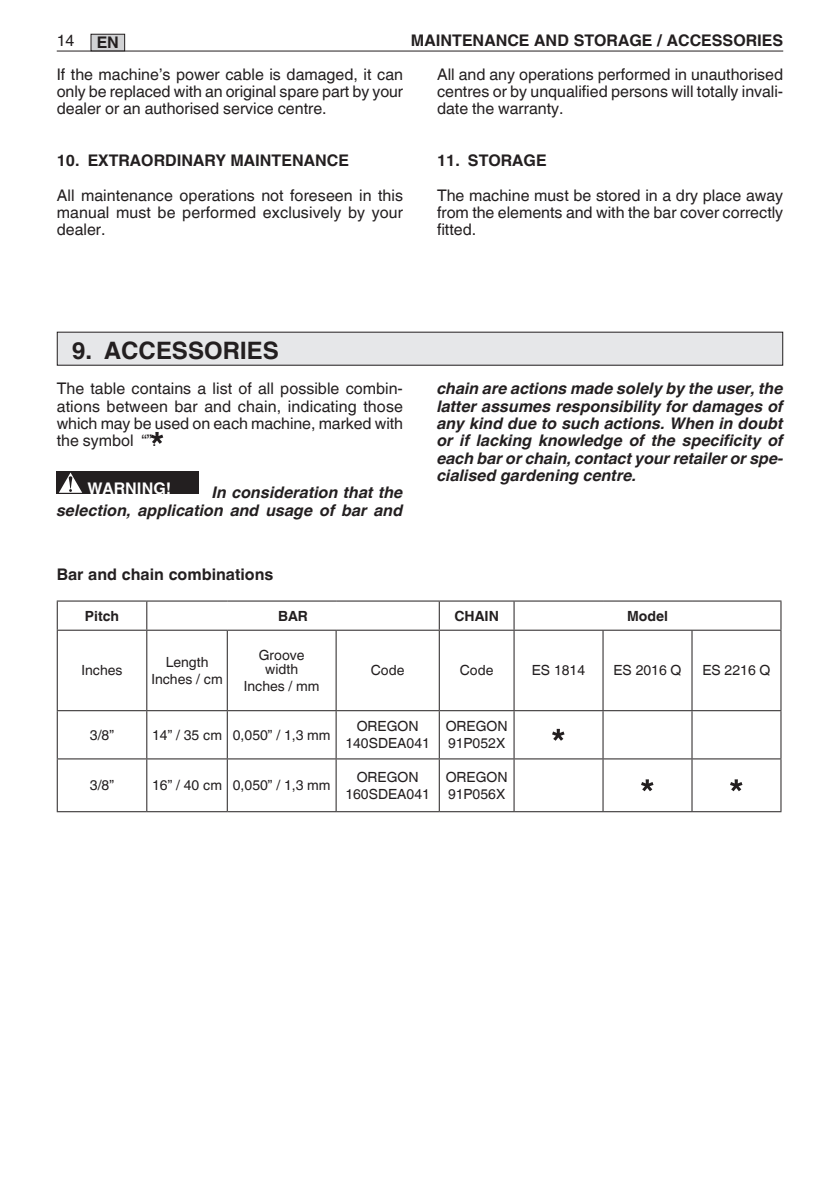
<style>
.page{position:relative;width:840px;height:1191px;background:#fff}
.page>*{position:absolute;margin:0;border:0;box-sizing:border-box;transform-origin:0 0}
.Normale{font:700 24px "Helvetica World";color:#231f20}
.Normale-2{font:16px/17.4px "Helvetica World";color:#231f20;text-align:justify}
.t1{font:italic 700 16px/17.2px "Helvetica World";color:#231f20;text-align:right}
.Normale-3{font:700 16px "Helvetica World";color:#231f20}
.Normale-4{font:700 16px "Helvetica World";color:#fff}
.Normale-5{font:14px "Helvetica World";color:#231f20}
.Normale-6{font:700 14px "Helvetica World";color:#231f20}
</style>
<div class="page">
<hr style="left:57px;top:51px;width:725px;height:1px;background:#231f20">
<div style="left:91px;top:34px;width:34px;height:17px;background:#d1d2d4"></div>
<div style="left:91px;top:34px;width:34px;height:17px;border:1px solid #231f20"></div>
<div style="left:85px;top:471px;width:113px;height:23px;background:#231f20"></div>
<div style="left:57px;top:471px;width:28px;height:23px;background:#231f20"></div>
<svg style="left:59px;top:472px;width:23px;height:21px"></svg>
<svg style="left:151px;top:432px;width:12px;height:12px"></svg>
<div style="left:57px;top:332px;width:725px;height:33px;background:#e6e7e9"></div>
<svg style="left:58px;top:601px;width:722px;height:210px"></svg>
<hr style="left:57px;top:600px;width:90px;height:1px;background:#231f20">
<svg style="left:57px;top:601px;width:1px;height:28px"></svg>
<hr style="left:147px;top:600px;width:80px;height:1px;background:#231f20">
<svg style="left:146px;top:601px;width:1px;height:28px"></svg>
<hr style="left:227px;top:600px;width:109px;height:1px;background:#231f20">
<hr style="left:336px;top:600px;width:103px;height:1px;background:#231f20">
<hr style="left:439px;top:600px;width:74px;height:1px;background:#231f20">
<svg style="left:438px;top:601px;width:1px;height:28px"></svg>
<hr style="left:513px;top:600px;width:89px;height:1px;background:#231f20">
<svg style="left:513px;top:601px;width:1px;height:28px"></svg>
<hr style="left:602px;top:600px;width:89px;height:1px;background:#231f20">
<hr style="left:691px;top:600px;width:90px;height:1px;background:#231f20">
<svg style="left:780px;top:601px;width:1px;height:28px"></svg>
<hr style="left:57px;top:629px;width:90px;height:1px;background:#231f20">
<hr style="left:57px;top:630px;width:1px;height:80px;background:#231f20">
<hr style="left:147px;top:629px;width:80px;height:1px;background:#231f20">
<hr style="left:146px;top:630px;width:1px;height:80px;background:#231f20">
<hr style="left:227px;top:629px;width:109px;height:1px;background:#231f20">
<hr style="left:227px;top:630px;width:1px;height:80px;background:#231f20">
<hr style="left:336px;top:629px;width:103px;height:1px;background:#231f20">
<hr style="left:335px;top:630px;width:1px;height:80px;background:#231f20">
<hr style="left:439px;top:629px;width:74px;height:1px;background:#231f20">
<hr style="left:438px;top:630px;width:1px;height:80px;background:#231f20">
<hr style="left:513px;top:629px;width:89px;height:1px;background:#231f20">
<hr style="left:513px;top:630px;width:1px;height:80px;background:#231f20">
<hr style="left:602px;top:629px;width:89px;height:1px;background:#231f20">
<hr style="left:602px;top:630px;width:1px;height:80px;background:#231f20">
<hr style="left:691px;top:629px;width:90px;height:1px;background:#231f20">
<hr style="left:691px;top:630px;width:1px;height:80px;background:#231f20">
<hr style="left:780px;top:630px;width:1px;height:80px;background:#231f20">
<hr style="left:57px;top:710px;width:90px;height:1px;background:#231f20">
<hr style="left:57px;top:711px;width:1px;height:47px;background:#231f20">
<hr style="left:147px;top:710px;width:80px;height:1px;background:#231f20">
<hr style="left:146px;top:711px;width:1px;height:47px;background:#231f20">
<hr style="left:227px;top:710px;width:109px;height:1px;background:#231f20">
<hr style="left:227px;top:711px;width:1px;height:47px;background:#231f20">
<hr style="left:336px;top:710px;width:103px;height:1px;background:#231f20">
<hr style="left:335px;top:711px;width:1px;height:47px;background:#231f20">
<hr style="left:439px;top:710px;width:74px;height:1px;background:#231f20">
<hr style="left:438px;top:711px;width:1px;height:47px;background:#231f20">
<hr style="left:513px;top:710px;width:89px;height:1px;background:#231f20">
<hr style="left:513px;top:711px;width:1px;height:47px;background:#231f20">
<hr style="left:602px;top:710px;width:89px;height:1px;background:#231f20">
<hr style="left:602px;top:711px;width:1px;height:47px;background:#231f20">
<hr style="left:691px;top:710px;width:90px;height:1px;background:#231f20">
<hr style="left:691px;top:711px;width:1px;height:47px;background:#231f20">
<hr style="left:780px;top:711px;width:1px;height:47px;background:#231f20">
<hr style="left:57px;top:758px;width:90px;height:1px;background:#231f20">
<hr style="left:57px;top:759px;width:1px;height:52px;background:#231f20">
<hr style="left:147px;top:758px;width:80px;height:1px;background:#231f20">
<hr style="left:146px;top:759px;width:1px;height:52px;background:#231f20">
<hr style="left:227px;top:758px;width:109px;height:1px;background:#231f20">
<hr style="left:227px;top:759px;width:1px;height:52px;background:#231f20">
<hr style="left:336px;top:758px;width:103px;height:1px;background:#231f20">
<hr style="left:335px;top:759px;width:1px;height:52px;background:#231f20">
<hr style="left:439px;top:758px;width:74px;height:1px;background:#231f20">
<hr style="left:438px;top:759px;width:1px;height:52px;background:#231f20">
<hr style="left:513px;top:758px;width:89px;height:1px;background:#231f20">
<hr style="left:513px;top:759px;width:1px;height:52px;background:#231f20">
<hr style="left:602px;top:758px;width:89px;height:1px;background:#231f20">
<hr style="left:602px;top:759px;width:1px;height:52px;background:#231f20">
<hr style="left:691px;top:758px;width:90px;height:1px;background:#231f20">
<hr style="left:691px;top:759px;width:1px;height:52px;background:#231f20">
<hr style="left:780px;top:759px;width:1px;height:52px;background:#231f20">
<hr style="left:57px;top:811px;width:90px;height:1px;background:#231f20">
<hr style="left:147px;top:811px;width:80px;height:1px;background:#231f20">
<hr style="left:227px;top:811px;width:109px;height:1px;background:#231f20">
<hr style="left:336px;top:811px;width:103px;height:1px;background:#231f20">
<hr style="left:439px;top:811px;width:74px;height:1px;background:#231f20">
<hr style="left:513px;top:811px;width:89px;height:1px;background:#231f20">
<hr style="left:602px;top:811px;width:89px;height:1px;background:#231f20">
<hr style="left:691px;top:811px;width:90px;height:1px;background:#231f20">
<svg style="left:551px;top:729px;width:13px;height:11px"></svg>
<svg style="left:640px;top:779px;width:13px;height:12px"></svg>
<svg style="left:729px;top:779px;width:13px;height:12px"></svg>
<p class="Normale-2" style="left:57px;top:31px;width:19px">14</p>
<p class="Normale-3" style="left:97px;top:33px;width:24px">EN</p>
<p class="Normale-3" style="left:410px;top:31px;width:373px">MAINTENANCE AND STORAGE / ACCESSORIES</p>
<p class="Normale-2" style="left:57px;top:65px;width:347px">If the machine’s power cable is damaged, it can only be replaced with an original spare part by your dealer or an authorised service centre.</p>
<p class="Normale-3" style="left:57px;top:151px;width:293px">10. EXTRAORDINARY MAINTENANCE</p>
<p class="Normale-2" style="left:57px;top:186px;width:347px">All maintenance operations not foreseen in this manual must be performed exclusively by your dealer.</p>
<p class="Normale-2" style="left:437px;top:65px;width:347px">All and any operations performed in unauthorised centres or by unqualified persons will totally invali&shy;date the warranty.</p>
<p class="Normale-3" style="left:437px;top:151px;width:111px">11. STORAGE</p>
<p class="Normale-2" style="left:437px;top:186px;width:347px">The machine must be stored in a dry place away from the elements and with the bar cover correctly fitted.</p>
<p class="Normale" style="left:72px;top:336px;width:208px">9. ACCESSORIES</p>
<p class="Normale-2" style="left:57px;top:380px;width:347px">The table contains a list of all possible combin&shy;ations between bar and chain, indicating those which may be used on each machine, marked with the symbol “”.</p>
<p class="t1" style="left:57px;top:484px;width:347px">In consideration that the<br>selection, application and usage of bar and</p>
<p class="Normale-4" style="left:87px;top:479px;width:85px">WARNING!</p>
<p class="t1" style="left:437px;top:380px;width:347px;text-align:justify">chain are actions made solely by the user, the latter assumes responsibility for damages of any kind due to such actions. When in doubt or if lacking knowledge of the specificity of each bar or chain, contact your retailer or spe&shy;cialised gardening centre.</p>
<p class="Normale-3" style="left:57px;top:565px;width:218px">Bar and chain combinations</p>
<p class="Normale-6" style="left:85px;top:607px;width:36px">Pitch</p>
<p class="Normale-6" style="left:278px;top:607px;width:31px">BAR</p>
<p class="Normale-6" style="left:454px;top:607px;width:46px">CHAIN</p>
<p class="Normale-6" style="left:626px;top:607px;width:43px">Model</p>
<p class="Normale-5" style="left:81px;top:662px;width:43px">Inches</p>
<p class="Normale-5" style="left:165px;top:654px;width:44px">Length</p>
<p class="Normale-5" style="left:151px;top:671px;width:73px">Inches / cm</p>
<p class="Normale-5" style="left:259px;top:647px;width:47px">Groove</p>
<p class="Normale-5" style="left:265px;top:661px;width:34px">width</p>
<p class="Normale-5" style="left:244px;top:678px;width:77px">Inches / mm</p>
<p class="Normale-5" style="left:90px;top:727px;width:26px">3/8”</p>
<p class="Normale-5" style="left:152px;top:727px;width:71px">14” / 35 cm</p>
<p class="Normale-5" style="left:233px;top:727px;width:99px">0,050” / 1,3 mm</p>
<p class="Normale-5" style="left:90px;top:777px;width:26px">3/8”</p>
<p class="Normale-5" style="left:152px;top:777px;width:71px">16” / 40 cm</p>
<p class="Normale-5" style="left:233px;top:777px;width:99px">0,050” / 1,3 mm</p>
<p class="Normale-5" style="left:370px;top:662px;width:35px">Code</p>
<p class="Normale-5" style="left:459px;top:662px;width:35px">Code</p>
<p class="Normale-5" style="left:531px;top:662px;width:55px">ES 1814</p>
<p class="Normale-5" style="left:613px;top:662px;width:69px">ES 2016 Q</p>
<p class="Normale-5" style="left:702px;top:662px;width:69px">ES 2216 Q</p>
<p class="Normale-5" style="left:356px;top:718px;width:63px">OREGON</p>
<p class="Normale-5" style="left:345px;top:735px;width:86px">140SDEA041</p>
<p class="Normale-5" style="left:356px;top:769px;width:63px">OREGON</p>
<p class="Normale-5" style="left:345px;top:785px;width:86px">160SDEA041</p>
<p class="Normale-5" style="left:445px;top:718px;width:63px">OREGON</p>
<p class="Normale-5" style="left:448px;top:735px;width:59px">91P052X</p>
<p class="Normale-5" style="left:445px;top:769px;width:63px">OREGON</p>
<p class="Normale-5" style="left:448px;top:785px;width:59px">91P056X</p>
</div>
